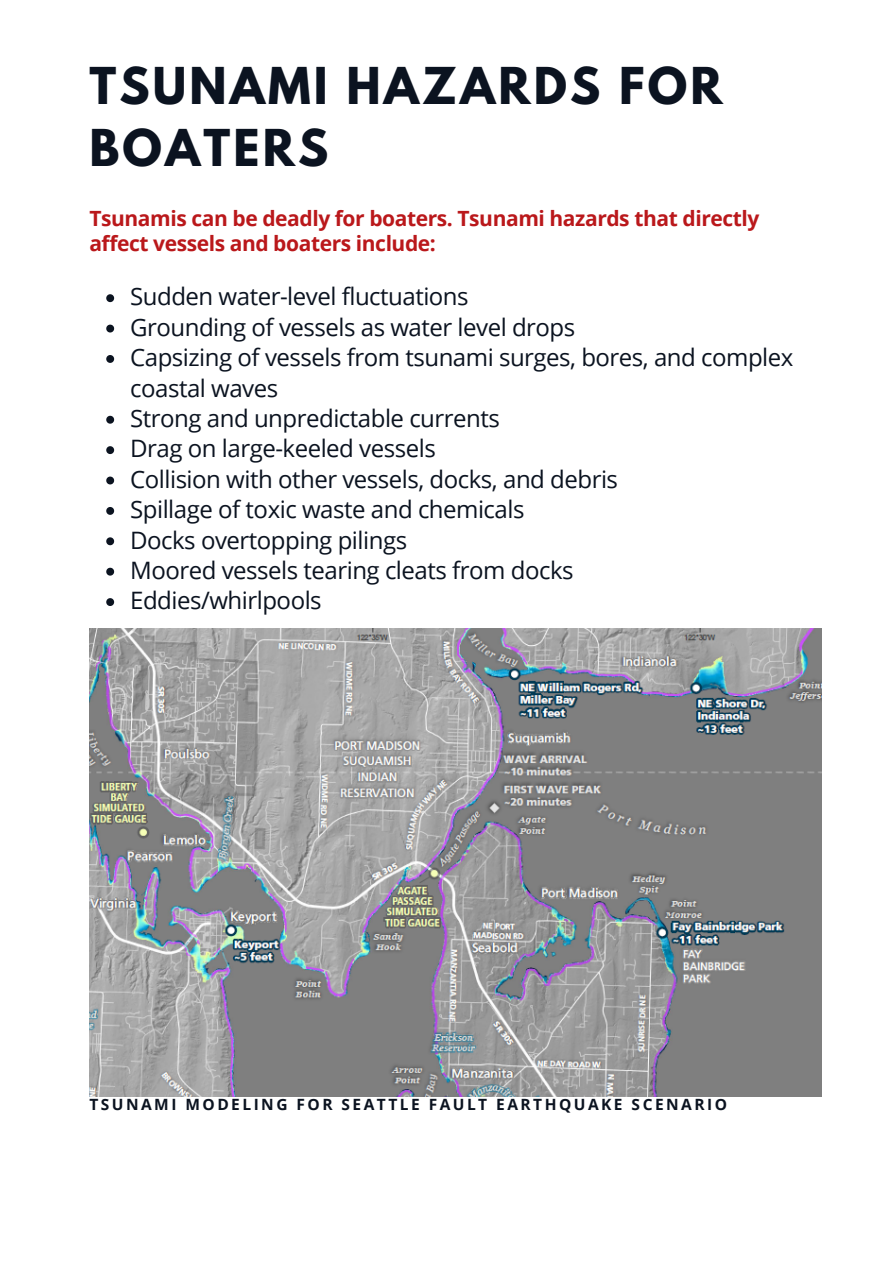
<style>
.page{position:relative;width:894px;height:1264px;background:#fff}
.page>*{position:absolute;margin:0;border:0;box-sizing:border-box;transform-origin:0 0}
.t1{font:700 45px/61.8px "League Spartan";letter-spacing:.07em;color:#0b1320}
.t2{font:24px/30.3px "Open Sans";letter-spacing:-.02em;color:#0b1320}
.t3{font:700 21px/25.8px "Open Sans";letter-spacing:-.02em;color:#ba181b}
.t4{font:700 15.45px "Open Sans";letter-spacing:.16em;color:#0b1320}
</style>
<div class="page">
<img style="left:89px;top:628px;width:732px;height:468px">
<svg style="left:106px;top:294px;width:8px;height:8px"></svg>
<svg style="left:106px;top:324px;width:8px;height:8px"></svg>
<svg style="left:106px;top:355px;width:8px;height:8px"></svg>
<svg style="left:106px;top:416px;width:8px;height:7px"></svg>
<svg style="left:106px;top:446px;width:8px;height:8px"></svg>
<svg style="left:106px;top:476px;width:8px;height:8px"></svg>
<svg style="left:106px;top:507px;width:8px;height:8px"></svg>
<svg style="left:106px;top:537px;width:8px;height:8px"></svg>
<svg style="left:106px;top:567px;width:8px;height:8px"></svg>
<svg style="left:106px;top:598px;width:8px;height:8px"></svg>
<h3 class="t1" style="left:89px;top:60px;width:634px">TSUNAMI HAZARDS FOR<br>BOATERS</h3>
<p class="t3" style="left:89px;top:204px;width:671px">Tsunamis can be deadly for boaters. Tsunami hazards that directly affect vessels and boaters include:</p>
<p class="t2" style="left:130px;top:281px;width:340px">Sudden water-level fluctuations</p>
<p class="t2" style="left:130px;top:311px;width:446px">Grounding of vessels as water level drops</p>
<p class="t2" style="left:130px;top:342px;width:664px">Capsizing of vessels from tsunami surges, bores, and complex coastal waves</p>
<p class="t2" style="left:130px;top:402px;width:371px">Strong and unpredictable currents</p>
<p class="t2" style="left:130px;top:433px;width:307px">Drag on large-keeled vessels</p>
<p class="t2" style="left:130px;top:463px;width:489px">Collision with other vessels, docks, and debris</p>
<p class="t2" style="left:130px;top:494px;width:396px">Spillage of toxic waste and chemicals</p>
<p class="t2" style="left:130px;top:524px;width:278px">Docks overtopping pilings</p>
<p class="t2" style="left:130px;top:554px;width:445px">Moored vessels tearing cleats from docks</p>
<p class="t2" style="left:130px;top:585px;width:193px">Eddies/whirlpools</p>
<p class="t4" style="left:89px;top:1093px;width:639px">TSUNAMI MODELING FOR SEATTLE FAULT EARTHQUAKE SCENARIO</p>
</div>
